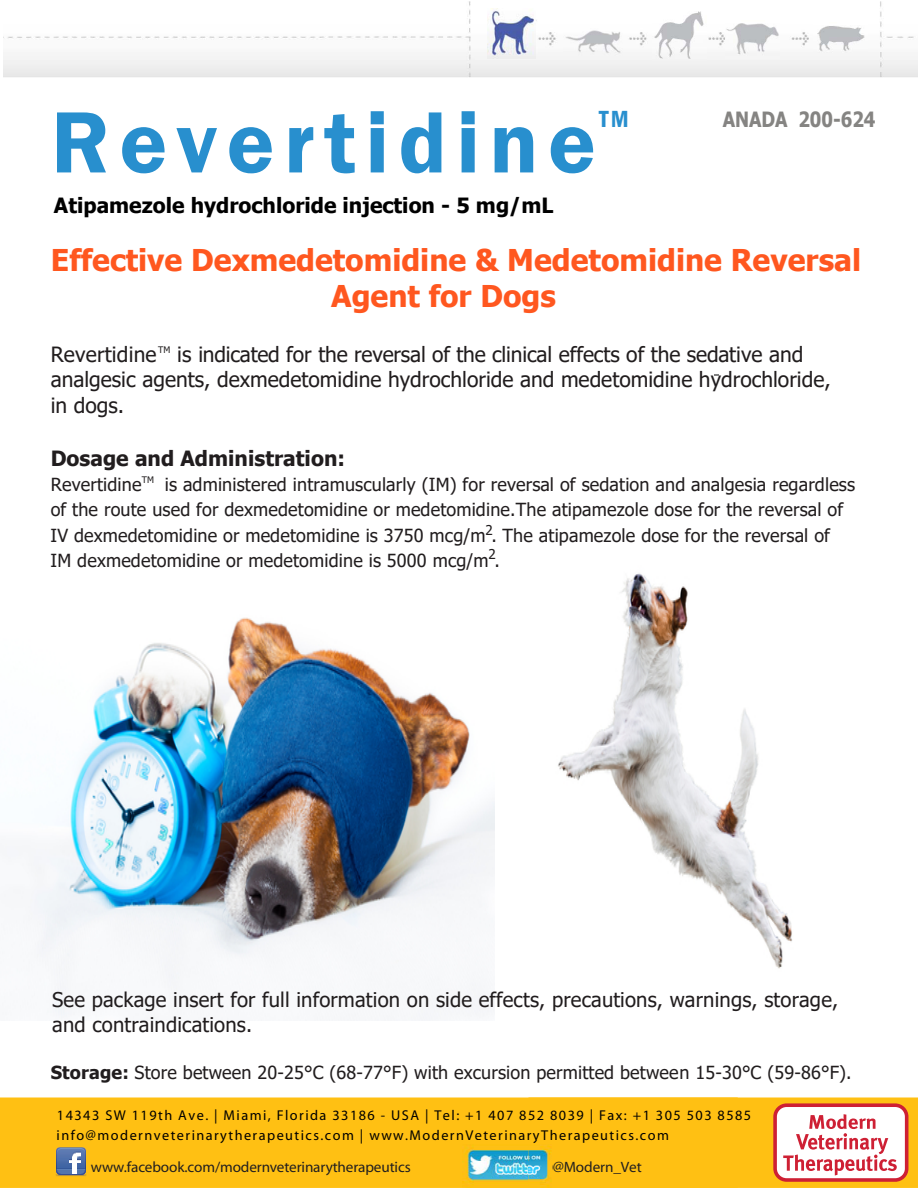
<style>
.page{position:relative;width:918px;height:1188px;background:#fff}
.page>*{position:absolute;margin:0;border:0;box-sizing:border-box;transform-origin:0 0}
.t1{font:600 90px "Franklin Gothic";letter-spacing:.1em;color:#288fce}
.t2{font:700 30px/36px "Tahoma";color:#ff571f}
.t3{font:600 condensed 24px "Franklin Gothic";color:#288fce}
.t4{font:21px/25.2px "Tahoma";color:#211d1e}
.t5{font:700 21px "Tahoma";color:#000}
.t6{font:700 21px "Tahoma";color:#211d1e}
.t7{font:700 21px "Tahoma";color:#858482;scale:.86 1}
.t8{font:20.25px/25.2px "Tahoma";letter-spacing:.01em;color:#211d1e}
.t9{font:18px/25.2px "Tahoma";letter-spacing:.01em;color:#211d1e}
.t10{font:condensed 15px "Myriad Pro";letter-spacing:-.01em;color:#221f1f}
.t11{font:condensed 14.25px/20.1px "Myriad Pro";letter-spacing:.105em;color:#000}
.t12{font:700 condensed 14.25px "Myriad Pro";color:#000}
.t13{font:13.5px/24px "Tahoma";color:#211d1e}
.t14{font:9px "Tahoma";color:#211d1e}
.s1{font-weight:700}
</style>
<div class="page">
<img style="left:494px;top:573px;width:298px;height:396px">
<img style="left:31px;top:617px;width:463px;height:403px">
<img style="left:3px;top:1px;width:915px;height:77px">
<img style="left:814px;top:22px;width:54px;height:34px">
<img style="left:726px;top:20px;width:54px;height:38px">
<img style="left:652px;top:8px;width:54px;height:54px">
<img style="left:563px;top:29px;width:60px;height:27px">
<img style="left:536px;top:12px;width:1px;height:43px">
<div style="left:0;top:1098px;width:529px;height:90px;background:#ffc013"></div>
<svg style="left:529px;top:1098px;width:389px;height:90px"></svg>
<img style="left:487px;top:8px;width:49px;height:50px">
<img style="left:56px;top:1147px;width:31px;height:29px">
<img style="left:56px;top:1163px;width:31px;height:12px">
<img style="left:462px;top:1140px;width:91px;height:48px">
<img style="left:462px;top:1161px;width:91px;height:14px">
<h1 class="t1" style="left:51px;top:87px;width:547px">Revertidine</h1>
<h3 class="t3" style="left:599px;top:103px;width:31px">TM</h3>
<p class="t5" style="left:54px;top:190px;width:501px">Atipamezole hydrochloride injection - 5 mg/mL</p>
<p class="t7" style="left:723px;top:105px;width:179px">ANADA 200-624</p>
<h2 class="t2" style="left:331px;top:244px;width:531px;text-indent:-280px">Effective Dexmedetomidine &amp; Medetomidine Reversal<br>Agent for Dogs</h2>
<p class="t4" style="left:51px;top:343px;width:782px">Revertidine is indicated for the reversal of the clinical effects of the sedative and analgesic agents, dexmedetomidine hydrochloride and medetomidine hydrochloride, in dogs.</p>
<p class="t6" style="left:51px;top:444px;width:296px">Dosage and Administration:</p>
<p class="t9" style="left:51px;top:473px;width:92px">Revertidine</p>
<p class="t14" style="left:158px;top:344px;width:14px">TM</p>
<p class="t14" style="left:142px;top:474px;width:14px">TM</p>
<p class="t9" style="left:51px;top:473px;width:806px;text-indent:114px">is administered intramuscularly (IM) for reversal of sedation and analgesia regardless of the route used for dexmedetomidine or medetomidine.The atipamezole dose for the reversal of IV dexmedetomidine or medetomidine is 3750 mcg/m . The atipamezole dose for the reversal of IM dexmedetomidine or medetomidine is 5000 mcg/m .</p>
<p class="t13" style="left:486px;top:519px;width:12px">2<br>2</p>
<p class="t8" style="left:52px;top:988px;width:788px">See package insert for full information on side effects, precautions, warnings, storage, and contraindications.</p>
<p class="t9" style="left:51px;top:1060px;width:803px"><span class="s1">Storage:</span> Store between 20-25°C (68-77°F) with excursion permitted between 15-30°C (59-86°F).</p>
<p class="t11" style="left:57px;top:1106px;width:696px">14343 SW 119th Ave. | Miami, Florida 33186 - USA | Tel: +1 407 852 8039 | Fax: +1 305 503 8585 info@modernveterinarytherapeutics.com | <span class="s1">www.ModernVeterinar Therapeutics.com</span></p>
<p class="t10" style="left:91px;top:1160px;width:321px">www.facebook.com/modernveterinarytherapeutics</p>
<p class="t10" style="left:552px;top:1160px;width:91px">@Modern_Vet</p>
<p class="t12" style="left:533px;top:1128px;width:8px">y</p>
</div>
